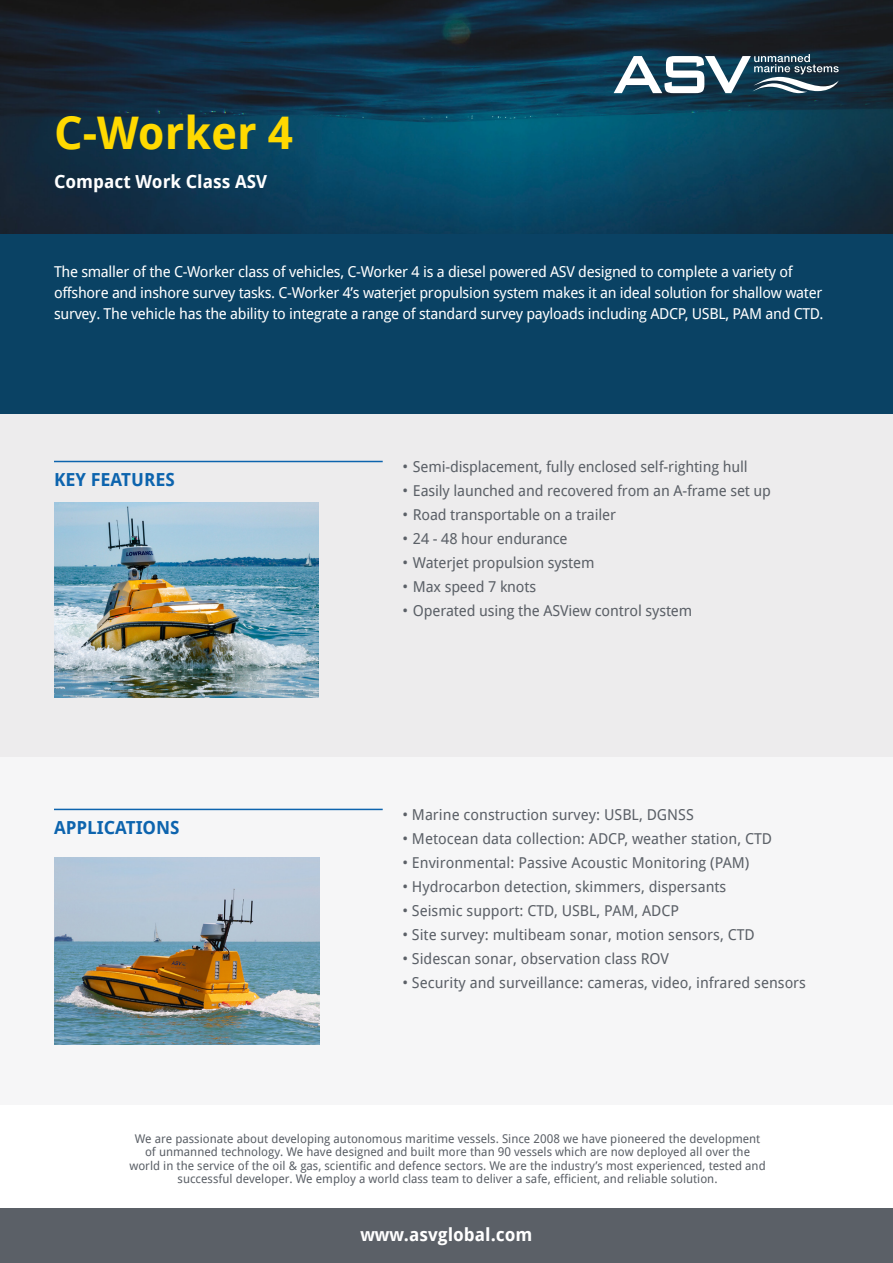
<style>
.page{position:relative;width:893px;height:1263px;background:#fff}
.page>*{position:absolute;margin:0;border:0;box-sizing:border-box;transform-origin:0 0}
.t1{font:700 45px "Droid Sans";color:#ffd900}
.t2{font:700 18px "Droid Sans";color:#fff}
.t3{font:700 18px "Droid Sans";color:#0d64ae}
.t4{font:15px "Droid Sans";color:#5b6067}
.t5{font:15px/21px "Droid Sans";letter-spacing:-.02em;color:#fff}
.t6{font:12px/13.5px "Droid Sans";color:#5b6067;text-align:center}
</style>
<div class="page">
<div style="left:0;top:409px;width:893px;height:348px;background:#edeced"></div>
<div style="left:0;top:757px;width:893px;height:348px;background:#f6f6f7"></div>
<div style="left:0;top:234px;width:893px;height:179px;background:#0a4264"></div>
<hr style="left:54px;top:461px;width:329px;height:1px;background:#0d64ae">
<hr style="left:54px;top:809px;width:329px;height:1px;background:#0d64ae">
<div style="left:0;top:1209px;width:893px;height:54px;background:#5b6067"></div>
<img style="left:0;top:0;width:893px;height:234px">
<svg style="left:614px;top:54px;width:225px;height:39px"></svg>
<img style="left:54px;top:503px;width:265px;height:194px">
<img style="left:54px;top:858px;width:265px;height:187px">
<h1 class="t1" style="left:54px;top:101px;width:241px">C-Worker 4</h1>
<p class="t2" style="left:54px;top:169px;width:215px">Compact Work Class ASV</p>
<p class="t5" style="left:54px;top:261px;width:771px">The smaller of the C-Worker class of vehicles, C-Worker 4 is a diesel powered ASV designed to complete a variety of offshore and inshore survey tasks. C-Worker 4’s waterjet propulsion system makes it an ideal solution for shallow water survey. The vehicle has the ability to integrate a range of standard survey payloads including ADCP, USBL, PAM and CTD.</p>
<p class="t3" style="left:54px;top:467px;width:122px">KEY FEATURES</p>
<p class="t3" style="left:54px;top:815px;width:127px">APPLICATIONS</p>
<p class="t4" style="left:402px;top:458px;width:347px">• Semi-displacement, fully enclosed self-righting hull</p>
<p class="t4" style="left:402px;top:482px;width:370px">• Easily launched and recovered from an A-frame set up</p>
<p class="t4" style="left:402px;top:506px;width:215px">• Road transportable on a trailer</p>
<p class="t4" style="left:402px;top:530px;width:167px">• 24 - 48 hour endurance</p>
<p class="t4" style="left:402px;top:554px;width:194px">• Waterjet propulsion system</p>
<p class="t4" style="left:402px;top:578px;width:135px">• Max speed 7 knots</p>
<p class="t4" style="left:402px;top:602px;width:291px">• Operated using the ASView control system</p>
<p class="t4" style="left:402px;top:806px;width:293px">• Marine construction survey: USBL, DGNSS</p>
<p class="t4" style="left:402px;top:830px;width:371px">• Metocean data collection: ADCP, weather station, CTD</p>
<p class="t4" style="left:402px;top:854px;width:348px">• Environmental: Passive Acoustic Monitoring (PAM)</p>
<p class="t4" style="left:402px;top:878px;width:325px">• Hydrocarbon detection, skimmers, dispersants</p>
<p class="t4" style="left:402px;top:902px;width:278px">• Seismic support: CTD, USBL, PAM, ADCP</p>
<p class="t4" style="left:402px;top:926px;width:354px">• Site survey: multibeam sonar, motion sensors, CTD</p>
<p class="t4" style="left:402px;top:950px;width:268px">• Sidescan sonar, observation class ROV</p>
<p class="t4" style="left:402px;top:974px;width:405px">• Security and surveillance: cameras, video, infrared sensors</p>
<p class="t6" style="left:129px;top:1132px;width:638px">We are passionate about developing autonomous maritime vessels. Since 2008 we have pioneered the development of unmanned technology. We have designed and built more than 90 vessels which are now deployed all over the world in the service of the oil &amp; gas, scientific and defence sectors. We are the industry’s most experienced, tested and successful developer. We employ a world class team to deliver a safe, efficient, and reliable solution.</p>
<p class="t2" style="left:360px;top:1221px;width:174px">www.asvglobal.com</p>
</div>
